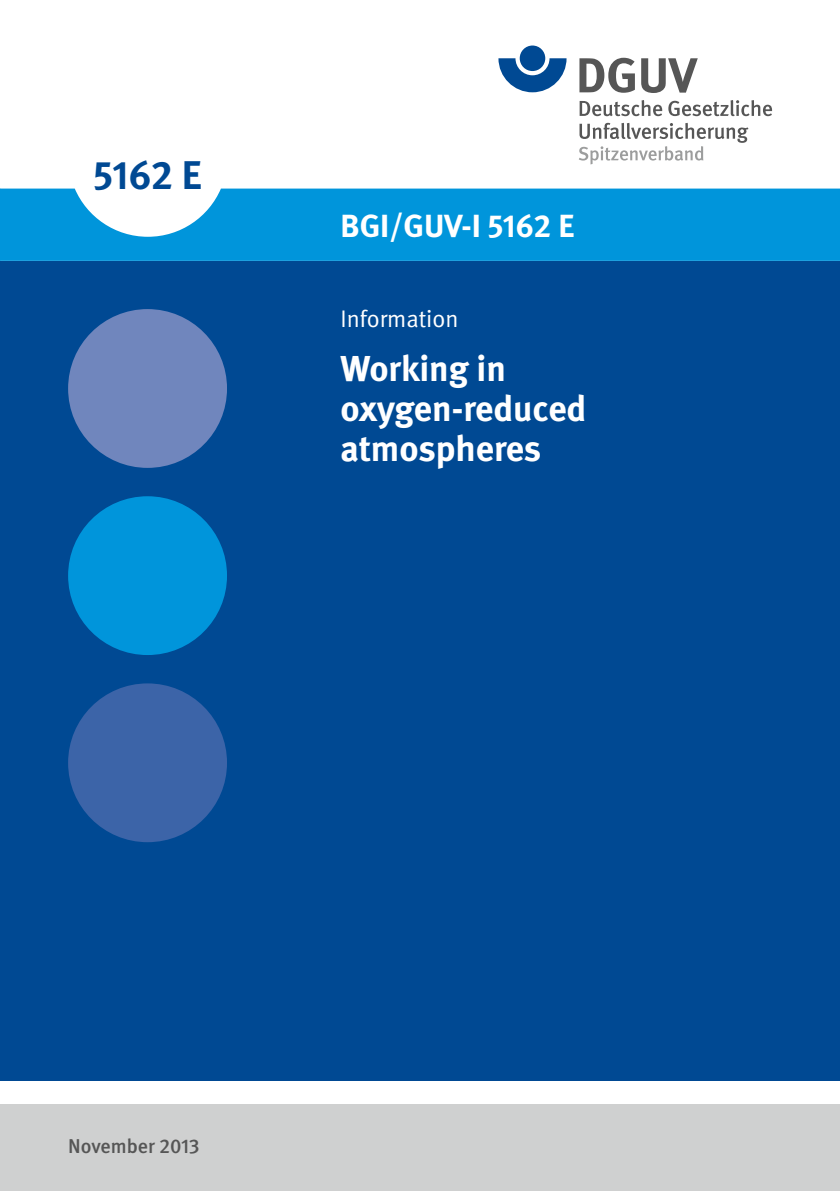
<style>
.page{position:relative;width:840px;height:1191px;background:#fff}
.page>*{position:absolute;margin:0;border:0;box-sizing:border-box;transform-origin:0 0}
.t1{font:700 40px "DGUV Meta";color:#004993}
.t2{font:700 36px/40px "DGUV Meta";color:#fff}
.t3{font:700 32px "DGUV Meta";color:#fff}
.t4{font:24px "DGUV Meta";color:#fff}
.t5{font:500 20px "DGUV Meta";color:#565656}
</style>
<div class="page">
<div style="left:0;top:261px;width:839px;height:819px;background:#004993"></div>
<div style="left:0;top:1104px;width:839px;height:87px;background:#cfd0d0"></div>
<svg style="left:0;top:189px;width:839px;height:72px;background:#159ede"></svg>
<div style="left:68px;top:309px;width:159px;height:159px;background:#7086bd;border-radius:50%"></div>
<div style="left:68px;top:496px;width:159px;height:159px;background:#0095db;border-radius:50%"></div>
<div style="left:68px;top:683px;width:159px;height:159px;background:#3c64a8;border-radius:50%"></div>
<svg style="left:498px;top:58px;width:68px;height:34px"></svg>
<div style="left:519px;top:46px;width:26px;height:25px;background:#004993;border-radius:50%"></div>
<svg style="left:579px;top:58px;width:55px;height:35px"></svg>
<svg style="left:641px;top:58px;width:56px;height:35px"></svg>
<svg style="left:579px;top:100px;width:82px;height:16px"></svg>
<svg style="left:668px;top:100px;width:103px;height:16px"></svg>
<svg style="left:579px;top:123px;width:169px;height:41px"></svg>
<p class="t1" style="left:93px;top:151px;width:109px">5162 E</p>
<p class="t3" style="left:340px;top:207px;width:235px">BGI/GUV-I 5162 E</p>
<p class="t4" style="left:340px;top:305px;width:119px">Information</p>
<p class="t2" style="left:340px;top:350px;width:247px">Working in oxygen-reduced atmospheres</p>
<p class="t5" style="left:68px;top:1134px;width:133px">November 2013</p>
</div>
